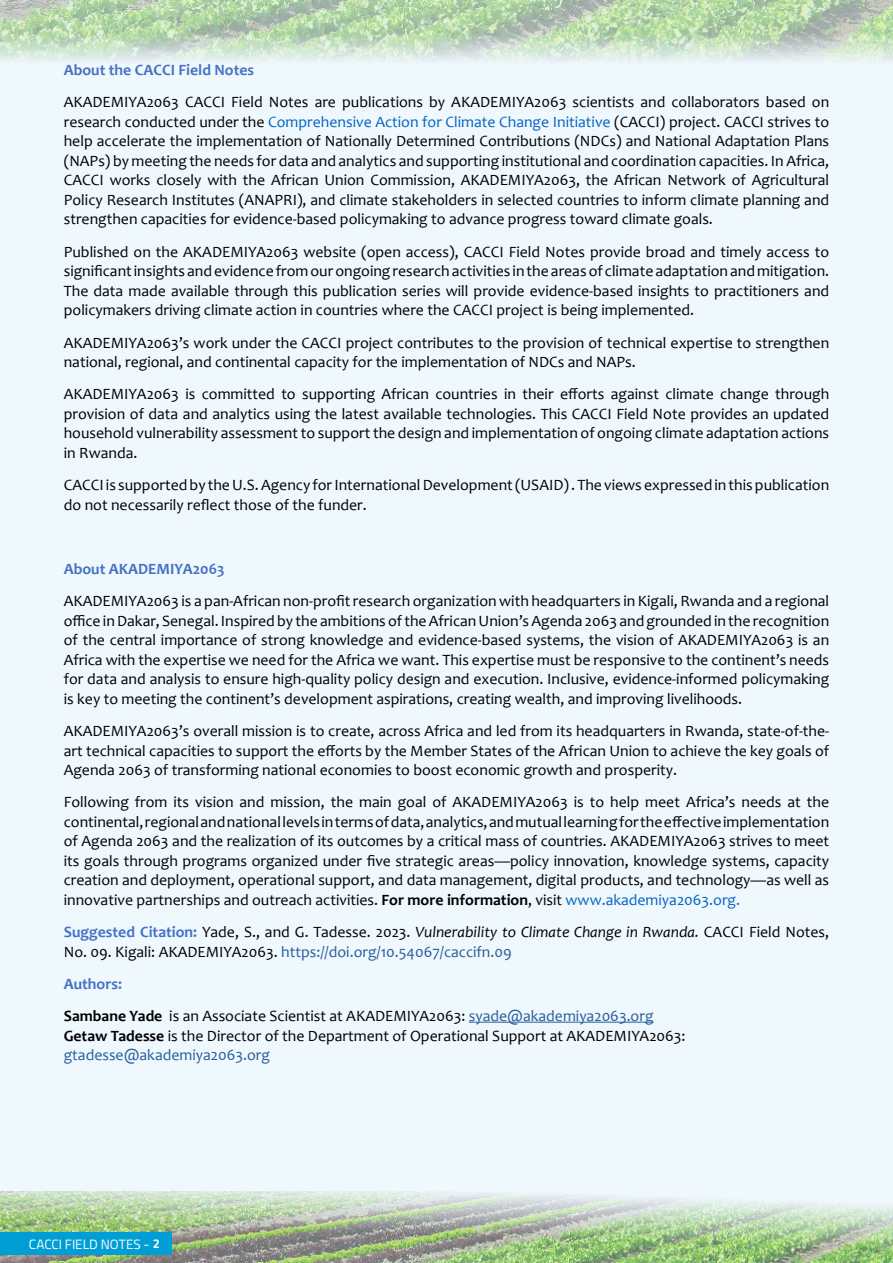
<style>
.page{position:relative;width:893px;height:1263px;background:#eff8fd}
.page>*{position:absolute;margin:0;border:0;box-sizing:border-box;transform-origin:0 0}
.Heading_1{font:15.75px/19.5px "Candara";color:#000;text-align:justify}
.t1{font:700 15.75px "Candara";color:#4472c4}
.t2{font:13.5px "Titillium Web";color:#fff}
.s1{color:#0563c1}
.s2{font-weight:700}
.s3{font-weight:700;color:#4472c4}
.s4{font-style:italic}
.s5{color:#275b9b}
.s6{font-weight:700;font-size:12.75px}
</style>
<div class="page">
<img style="left:0;top:1192px;width:893px;height:71px">
<img style="left:0;top:0;width:893px;height:61px">
<div style="left:0;top:1232px;width:171px;height:22px;background:#009ed4"></div>
<hr style="left:469px;top:1022px;width:184px;height:1px;background:#275b9b">
<p class="t1" style="left:64px;top:60px;width:192px">About the CACCI Field Notes</p>
<p class="Heading_1" style="left:64px;top:92px;width:767px">AKADEMIYA2063 CACCI Field Notes are publications by AKADEMIYA2063 scientists and collaborators based on research conducted under the <span class="s1">Comprehensive Action for Climate Change Initiative</span> (CACCI) project. CACCI strives to help accelerate the implementation of Nationally Determined Contributions (NDCs) and National Adaptation Plans (NAPs) by meeting the needs for data and analytics and supporting institutional and coordination capacities. In Africa, CACCI works closely with the African Union Commission, AKADEMIYA2063, the African Network of Agricultural Policy Research Institutes (ANAPRI), and climate stakeholders in selected countries to inform climate planning and strengthen capacities for evidence-based policymaking to advance progress toward climate goals.</p>
<p class="Heading_1" style="left:64px;top:242px;width:767px">Published on the AKADEMIYA2063 website (open access), CACCI Field Notes provide broad and timely access to significant insights and evidence from our ongoing research activities in the areas of climate adaptation and mitigation.<br>The data made available through this publication series will provide evidence-based insights to practitioners and policymakers driving climate action in countries where the CACCI project is being implemented.</p>
<p class="Heading_1" style="left:64px;top:332px;width:767px">AKADEMIYA2063’s work under the CACCI project contributes to the provision of technical expertise to strengthen national, regional, and continental capacity for the implementation of NDCs and NAPs.</p>
<p class="Heading_1" style="left:64px;top:384px;width:767px">AKADEMIYA2063 is committed to supporting African countries in their efforts against climate change through provision of data and analytics using the latest available technologies. This CACCI Field Note provides an updated household vulnerability assessment to support the design and implementation of ongoing climate adaptation actions in Rwanda.</p>
<p class="Heading_1" style="left:64px;top:475px;width:767px">CACCI is supported by the U.S. Agency for International Development (USAID) . The views expressed in this publication do not necessarily reflect those of the funder.</p>
<p class="t1" style="left:64px;top:559px;width:162px">About AKADEMIYA2063</p>
<p class="Heading_1" style="left:64px;top:591px;width:767px">AKADEMIYA2063 is a pan-African non-profit research organization with headquarters in Kigali, Rwanda and a regional office in Dakar, Senegal. Inspired by the ambitions of the African Union’s Agenda 2063 and grounded in the recognition of the central importance of strong knowledge and evidence-based systems, the vision of AKADEMIYA2063 is an Africa with the expertise we need for the Africa we want. This expertise must be responsive to the continent’s needs for data and analysis to ensure high-quality policy design and execution. Inclusive, evidence-informed policymaking is key to meeting the continent’s development aspirations, creating wealth, and improving livelihoods.</p>
<p class="Heading_1" style="left:64px;top:721px;width:767px">AKADEMIYA2063’s overall mission is to create, across Africa and led from its headquarters in Rwanda, state-of-the&shy;art technical capacities to support the efforts by the Member States of the African Union to achieve the key goals of Agenda 2063 of transforming national economies to boost economic growth and prosperity.</p>
<p class="Heading_1" style="left:64px;top:792px;width:767px">Following from its vision and mission, the main goal of AKADEMIYA2063 is to help meet Africa’s needs at the continental, regional and national levels in terms of data, analytics, and mutual learning for the effective implementation of Agenda 2063 and the realization of its outcomes by a critical mass of countries. AKADEMIYA2063 strives to meet its goals through programs organized under five strategic areas—policy innovation, knowledge systems, capacity creation and deployment, operational support, and data management, digital products, and technology—as well as innovative partnerships and outreach activities. <span class="s2">For more information</span>, visit <span class="s1">www.akademiya2063.org.</span></p>
<p class="Heading_1" style="left:64px;top:922px;width:767px"><span class="s3">Suggested Citation:</span> Yade, S., and G. Tadesse. 2023. <span class="s4">Vulnerability to Climate Change in Rwanda.</span> CACCI Field Notes,<br>No. 09. Kigali: AKADEMIYA2063. <span class="s5">https://doi.org/10.54067/caccifn.09</span></p>
<p class="t1" style="left:64px;top:974px;width:60px">Authors:</p>
<p class="Heading_1" style="left:64px;top:1006px;width:623px;text-align:left"><span class="s2">Sambane Yade</span> is an Associate Scientist at AKADEMIYA2063: <span class="s5">syade@akademiya2063.org<br></span><span class="s2">Getaw Tadesse</span> is the Director of the Department of Operational Support at AKADEMIYA2063: <span class="s5">gtadesse@akademiya2063.org</span></p>
<p class="t2" style="left:29px;top:1234px;width:133px">CACCI FIELD NOTES - <span class="s6">2</span></p>
</div>
